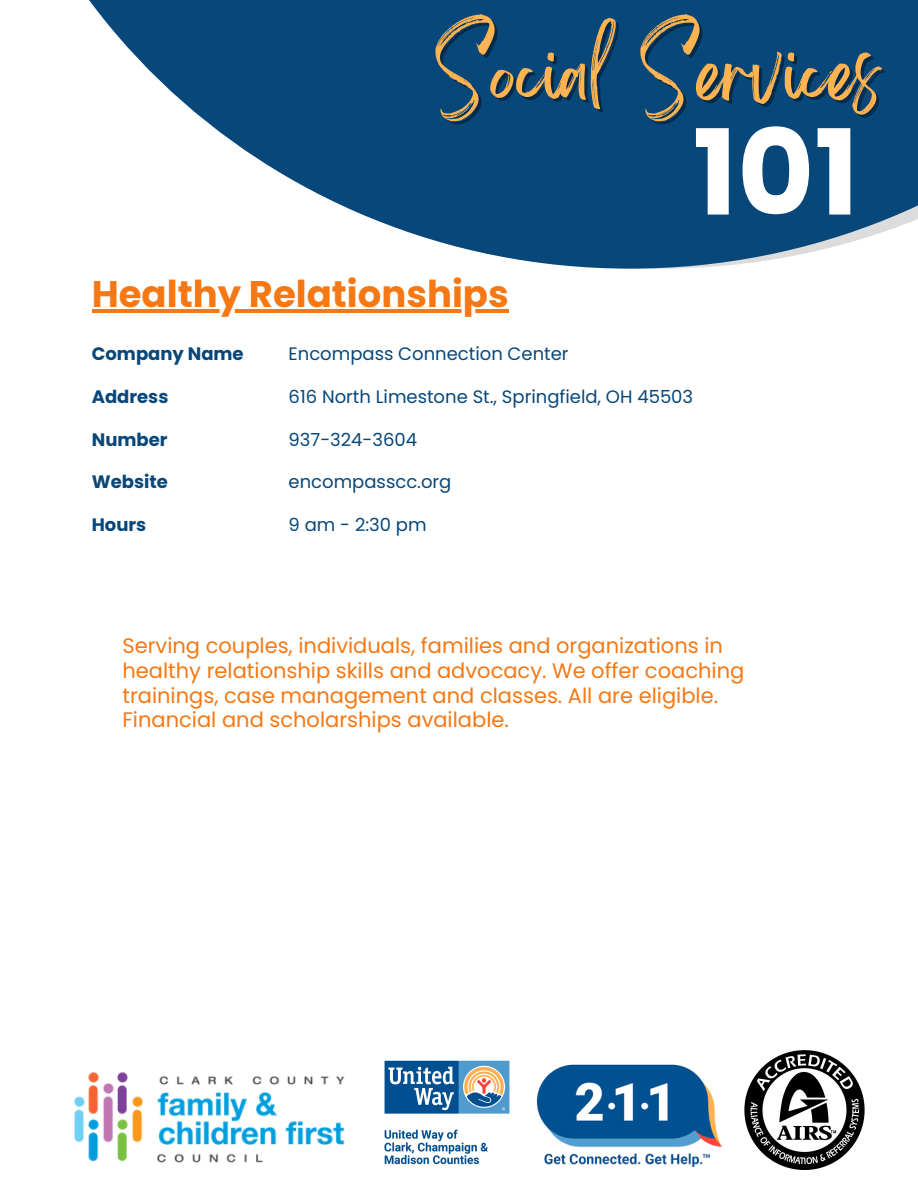
<style>
.page{position:relative;width:918px;height:1188px;background:#fff}
.page>*{position:absolute;margin:0;border:0;box-sizing:border-box;transform-origin:0 0}
.t1{font:700 118.35px "Poppins";color:#fff}
.t2{font:67.95px "Brightwall";color:#ffb351}
.t3{font:700 37.05px "Poppins";color:#f57814}
.t4{font:21px/24.8px "Poppins";color:#f57814}
.t5{font:18px "Poppins";color:#07477a}
.t6{font:700 18px "Poppins";color:#07477a}
</style>
<div class="page">
<svg style="left:89px;top:0;width:829px;height:269px;fill:#07477a"></svg>
<img style="left:384px;top:1060px;width:126px;height:105px">
<img style="left:74px;top:1072px;width:271px;height:91px">
<img style="left:536px;top:1064px;width:186px;height:103px">
<img style="left:744px;top:1051px;width:121px;height:119px">
<hr style="left:92px;top:309px;width:417px;height:4px;background:#f57814">
<h1 class="t2" style="left:435px;top:49px;width:447px">Social Services</h1>
<h2 class="t1" style="left:693px;top:90px;width:168px">101</h2>
<h5 class="t3" style="left:92px;top:268px;width:418px">Healthy Relationships</h5>
<h5 class="t6" style="left:92px;top:341px;width:153px">Company Name</h5>
<p class="t6" style="left:92px;top:384px;width:78px">Address</p>
<p class="t6" style="left:92px;top:427px;width:77px">Number</p>
<p class="t6" style="left:92px;top:470px;width:77px">Website</p>
<p class="t6" style="left:92px;top:512px;width:56px">Hours</p>
<p class="t5" style="left:289px;top:341px;width:282px">Encompass Connection Center</p>
<h4 class="t5" style="left:289px;top:384px;width:406px">616 North Limestone St., Springfield, OH 45503</h4>
<p class="t5" style="left:289px;top:427px;width:130px">937-324-3604</p>
<p class="t5" style="left:289px;top:470px;width:164px">encompasscc.org</p>
<p class="t5" style="left:289px;top:512px;width:139px">9 am - 2:30 pm</p>
<p class="t4" style="left:122px;top:633px;width:623px">Serving couples, individuals, families and organizations in healthy relationship skills and advocacy. We offer coaching trainings, case management and classes. All are eligible.<br>Financial and scholarships available.</p>
</div>
